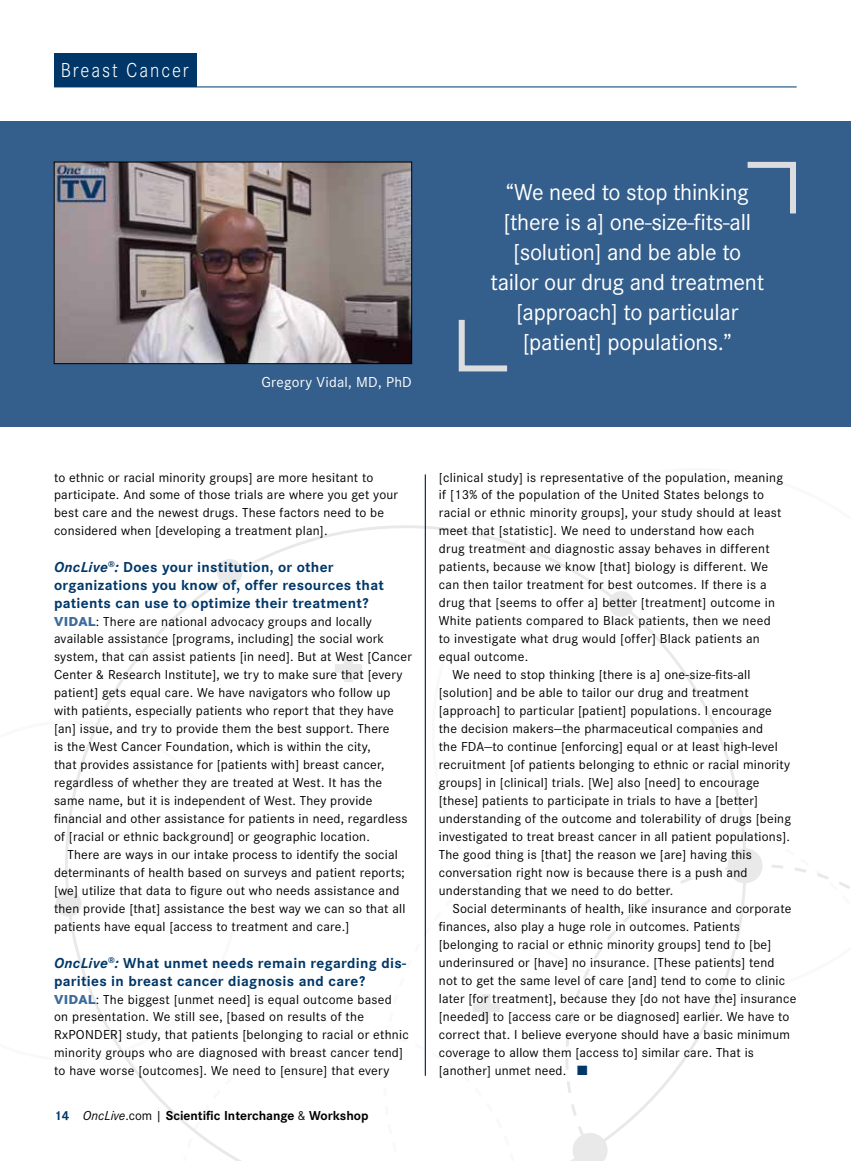
<style>
.page{position:relative;width:851px;height:1161px;background:#fff}
.page>*{position:absolute;margin:0;border:0;box-sizing:border-box;transform-origin:0 0}
.t1{font:24px/30px "Corporate S";letter-spacing:-.01em;color:#fff;text-align:center;scale:.9 1}
.t2{font:300 21px "Corporate S";letter-spacing:.1em;color:#fff;scale:.9 1}
.t3{font:700 15px/18px "Corporate S";letter-spacing:.02em;color:#003768}
.t4{font:15px "Corporate S";letter-spacing:.015em;color:#fff}
.t5{font:13.5px/18px "Corporate S";letter-spacing:.015em;color:#000}
.t6{font:700 13.5px "Corporate S";color:#000}
.s1{font-style:italic}
.s2{font-weight:800;color:#3c6b9c}
.s3{color:#003768}
.s4{font-weight:400;font-style:italic}
.s5{font-weight:400}
</style>
<div class="page">
<hr style="left:54px;top:87px;width:742px;height:1px;background:#003768">
<div style="left:54px;top:53px;width:142px;height:34px;background:#003768"></div>
<svg style="left:510px;top:543px;width:210px;height:198px"></svg>
<svg style="left:56px;top:721px;width:74px;height:340px"></svg>
<svg style="left:95px;top:723px;width:29px;height:330px"></svg>
<svg style="left:178px;top:1030px;width:247px;height:131px"></svg>
<div style="left:727px;top:848px;width:35px;height:35px;background:#e9e9e9;border-radius:50%"></div>
<div style="left:217px;top:559px;width:26px;height:26px;background:#e9e9e9;border-radius:50%"></div>
<div style="left:56px;top:891px;width:25px;height:26px;background:#e9e9e9;border-radius:50%"></div>
<div style="left:608px;top:591px;width:26px;height:26px;background:#e9e9e9;border-radius:50%"></div>
<svg style="left:565px;top:864px;width:285px;height:297px"></svg>
<svg style="left:335px;top:655px;width:27px;height:27px"></svg>
<svg style="left:473px;top:994px;width:27px;height:27px"></svg>
<hr style="left:425px;top:475px;width:1px;height:601px;background:#003768">
<div style="left:0;top:122px;width:850px;height:306px;background:#345e8b"></div>
<img style="left:56px;top:164px;width:354px;height:198px">
<div style="left:54px;top:162px;width:358px;height:202px;border:1px solid #000"></div>
<svg style="left:458px;top:319px;width:50px;height:53px"></svg>
<svg style="left:747px;top:161px;width:49px;height:53px"></svg>
<h2 class="t2" style="left:61px;top:58px;width:144px">Breast Cancer</h2>
<p class="t4" style="left:261px;top:374px;width:152px">Gregory Vidal, MD, PhD</p>
<h1 class="t1" style="left:490px;top:177px;width:306px">“We need to stop thinking [there is a] one-size-fits-all [solution] and be able to tailor our drug and treatment [approach] to particular [patient] populations.”</h1>
<p class="t5" style="left:54px;top:468px;width:345px">to ethnic or racial minority groups] are more hesitant to participate. And some of those trials are where you get your best care and the newest drugs. These factors need to be considered when [developing a treatment plan].</p>
<p class="t3" style="left:54px;top:558px;width:331px"><span class="s1">OncLive</span><sup>®</sup><span class="s1">:</span> Does your institution, or other organizations you know of, offer resources that patients can use to optimize their treatment?</p>
<p class="t5" style="left:54px;top:612px;width:359px"><span class="s2">VIDAL</span>: There are national advocacy groups and locally available assistance [programs, including] the social work system, that can assist patients [in need]. But at West [Cancer Center &amp; Research Institute], we try to make sure that [every patient] gets equal care. We have navigators who follow up with patients, especially patients who report that they have [an] issue, and try to provide them the best support. There<br>is the West Cancer Foundation, which is within the city,<br>that provides assistance for [patients with] breast cancer, regardless of whether they are treated at West. It has the same name, but it is independent of West. They provide financial and other assistance for patients in need, regardless of [racial or ethnic background] or geographic location.</p>
<p class="t5" style="left:54px;top:846px;width:353px;text-indent:13px">There are ways in our intake process to identify the social determinants of health based on surveys and patient reports; [we] utilize that data to figure out who needs assistance and then provide [that] assistance the best way we can so that all patients have equal [access to treatment and care.]</p>
<p class="t3" style="left:54px;top:954px;width:353px"><span class="s1">OncLive</span><sup>®</sup><span class="s1">:</span> What unmet needs remain regarding dis&shy;parities in breast cancer diagnosis and care?</p>
<p class="t5" style="left:54px;top:990px;width:356px"><span class="s2">VIDAL</span>: The biggest [unmet need] is equal outcome based on presentation. We still see, [based on results of the RxPONDER] study, that patients [belonging to racial or ethnic minority groups who are diagnosed with breast cancer tend] to have worse [outcomes]. We need to [ensure] that every</p>
<p class="t6" style="left:54px;top:1107px;width:316px"><span class="s3">14</span> <span class="s4">OncLive</span><span class="s5">.com |</span> Scientific Interchange <span class="s5">&amp;</span> Workshop</p>
<p class="t5" style="left:439px;top:468px;width:345px">[clinical study] is representative of the population, meaning</p>
<p class="t5" style="left:439px;top:486px;width:327px">if [13% of the population of the United States belongs to</p>
<p class="t5" style="left:439px;top:504px;width:344px">racial or ethnic minority groups], your study should at least</p>
<p class="t5" style="left:439px;top:522px;width:317px">meet that [statistic]. We need to understand how each</p>
<p class="t5" style="left:439px;top:540px;width:332px">drug treatment and diagnostic assay behaves in different</p>
<p class="t5" style="left:439px;top:558px;width:331px">patients, because we know [that] biology is different. We</p>
<p class="t5" style="left:439px;top:576px;width:329px">can then tailor treatment for best outcomes. If there is a</p>
<p class="t5" style="left:439px;top:594px;width:337px">drug that [seems to offer a] better [treatment] outcome in</p>
<p class="t5" style="left:439px;top:612px;width:333px">White patients compared to Black patients, then we need</p>
<p class="t5" style="left:439px;top:630px;width:322px">to investigate what drug would [offer] Black patients an</p>
<p class="t5" style="left:439px;top:648px;width:91px">equal outcome.</p>
<p class="t5" style="left:452px;top:666px;width:300px">We need to stop thinking [there is a] one-size-fits-all</p>
<p class="t5" style="left:439px;top:684px;width:311px">[solution] and be able to tailor our drug and treatment</p>
<p class="t5" style="left:439px;top:702px;width:334px">[approach] to particular [patient] populations. I encourage</p>
<p class="t5" style="left:439px;top:720px;width:326px">the decision makers—the pharmaceutical companies and</p>
<p class="t5" style="left:439px;top:738px;width:340px">the FDA—to continue [enforcing] equal or at least high-level</p>
<p class="t5" style="left:439px;top:756px;width:353px">recruitment [of patients belonging to ethnic or racial minority</p>
<p class="t5" style="left:439px;top:774px;width:322px">groups] in [clinical] trials. [We] also [need] to encourage</p>
<p class="t5" style="left:439px;top:792px;width:320px">[these] patients to participate in trials to have a [better]</p>
<p class="t5" style="left:439px;top:810px;width:353px">understanding of the outcome and tolerability of drugs [being</p>
<p class="t5" style="left:439px;top:828px;width:352px">investigated to treat breast cancer in all patient populations].</p>
<p class="t5" style="left:439px;top:846px;width:314px">The good thing is [that] the reason we [are] having this</p>
<p class="t5" style="left:439px;top:864px;width:310px">conversation right now is because there is a push and</p>
<p class="t5" style="left:439px;top:882px;width:236px">understanding that we need to do better.</p>
<p class="t5" style="left:452px;top:900px;width:340px">Social determinants of health, like insurance and corporate</p>
<p class="t5" style="left:439px;top:918px;width:302px">finances, also play a huge role in outcomes. Patients</p>
<p class="t5" style="left:439px;top:936px;width:334px">[belonging to racial or ethnic minority groups] tend to [be]</p>
<p class="t5" style="left:439px;top:954px;width:337px">underinsured or [have] no insurance. [These patients] tend</p>
<p class="t5" style="left:439px;top:972px;width:348px">not to get the same level of care [and] tend to come to clinic</p>
<p class="t5" style="left:439px;top:990px;width:359px">later [for treatment], because they [do not have the] insurance</p>
<p class="t5" style="left:439px;top:1008px;width:352px">[needed] to [access care or be diagnosed] earlier. We have to</p>
<p class="t5" style="left:439px;top:1026px;width:352px">correct that. I believe everyone should have a basic minimum</p>
<p class="t5" style="left:439px;top:1044px;width:316px">coverage to allow them [access to] similar care. That is</p>
<p class="t5" style="left:439px;top:1062px;width:150px">[another] unmet need. <span class="s3">■</span></p>
</div>
